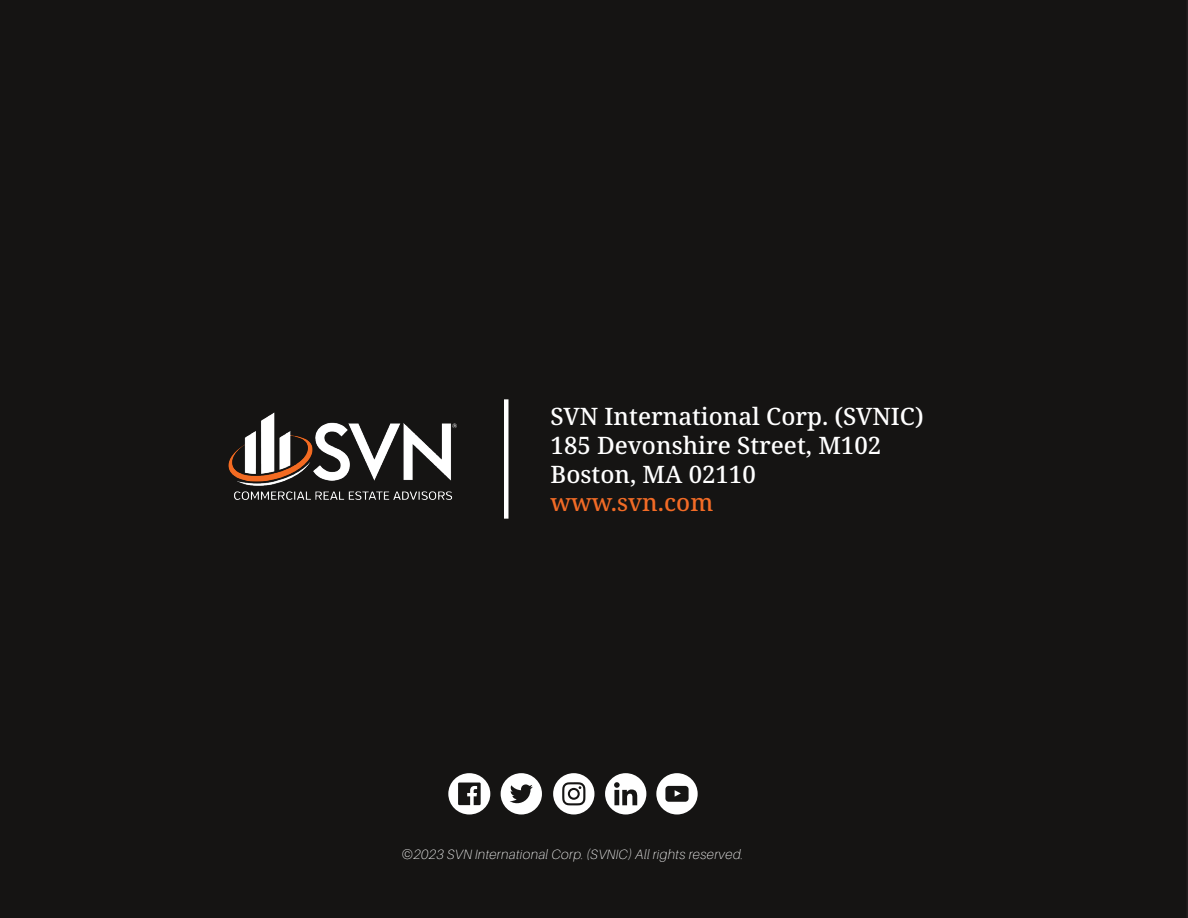
<style>
.page{position:relative;width:1188px;height:918px;background:#151413}
.page>*{position:absolute;margin:0;border:0;box-sizing:border-box;transform-origin:0 0}
.t1{font:500 24px "Noto Serif";color:#fff}
.t2{font:500 24px "Noto Serif";color:#f26b26}
.t3{font:italic 100 13.5px "Aileron";letter-spacing:.03em;color:#fff}
</style>
<div class="page">
<div style="left:656px;top:773px;width:42px;height:41px;background:#fff;border-radius:50%"></div>
<svg style="left:665px;top:786px;width:24px;height:16px"></svg>
<div style="left:501px;top:773px;width:41px;height:41px;background:#fff;border-radius:50%"></div>
<svg style="left:510px;top:784px;width:23px;height:20px"></svg>
<div style="left:605px;top:773px;width:41px;height:41px;background:#fff;border-radius:50%"></div>
<svg style="left:614px;top:782px;width:23px;height:23px"></svg>
<div style="left:553px;top:773px;width:41px;height:41px;background:#fff;border-radius:50%"></div>
<svg style="left:562px;top:782px;width:23px;height:23px"></svg>
<div style="left:448px;top:773px;width:42px;height:41px;background:#fff;border-radius:50%"></div>
<svg style="left:458px;top:783px;width:23px;height:22px"></svg>
<img style="left:221px;top:405px;width:243px;height:103px">
<hr style="left:504px;top:399px;width:4px;height:120px;background:#fff">
<p class="t1" style="left:551px;top:400px;width:375px">SVN International Corp. (SVNIC)</p>
<p class="t1" style="left:551px;top:429px;width:332px">185 Devonshire Street, M102</p>
<p class="t1" style="left:551px;top:457px;width:207px">Boston, MA 02110</p>
<p class="t2" style="left:551px;top:486px;width:164px">www.svn.com</p>
<p class="t3" style="left:402px;top:847px;width:343px">©2023 SVN International Corp. (SVNIC) All rights reserved.</p>
</div>
